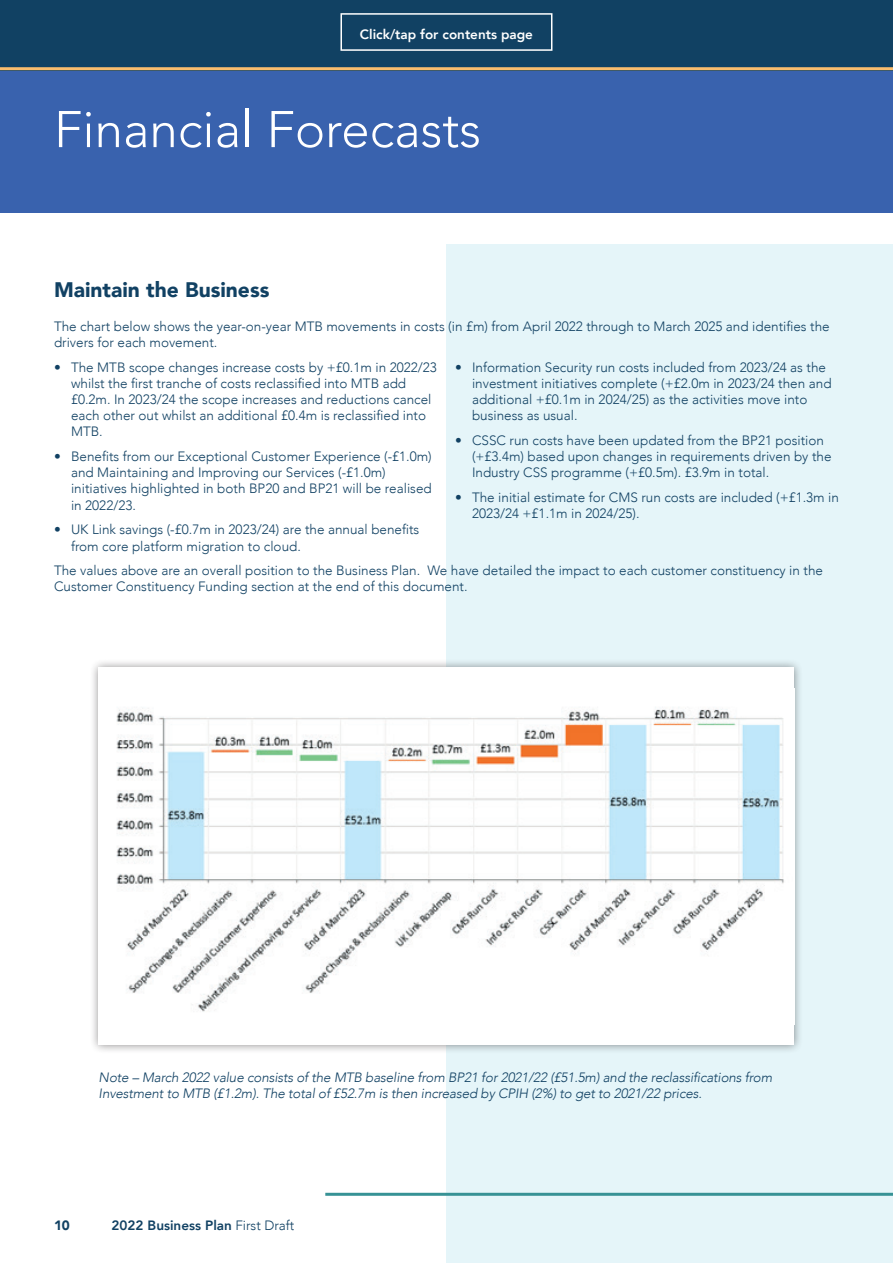
<style>
.page{position:relative;width:893px;height:1263px;background:#fff}
.page>*{position:absolute;margin:0;border:0;box-sizing:border-box;transform-origin:0 0}
.t1{font:300 51px "Avenir";color:#fff}
.t2{font:900 21px "Avenir";color:#114163}
.t3{font:300 13.5px/16.2px "Avenir";color:#114163}
.t4{font:italic 300 13.5px/16.2px "Avenir";letter-spacing:-.01em;color:#114163}
.t5{font:800 13.5px "Avenir";color:#114163}
.t6{font:800 13.5px "Avenir";color:#fff}
.t7{font:900 13.5px "Avenir";color:#114163}
.s1{font-weight:300}
</style>
<div class="page">
<div style="left:0;top:0;width:893px;height:213px;background:#3962ae"></div>
<div style="left:446px;top:244px;width:447px;height:1019px;background:#e5f5f9"></div>
<div style="left:0;top:0;width:893px;height:70px;background:#114163"></div>
<hr style="left:325px;top:1193px;width:568px;height:3px;background:#379295">
<hr style="left:0;top:67px;width:893px;height:3px;background:#f9bd6e">
<div style="left:340px;top:13px;width:212px;height:38px;border:2px solid #fff"></div>
<div style="left:90px;top:659px;width:714px;height:395px;background:#231f20;opacity:.5"></div>
<div style="left:99px;top:668px;width:695px;height:377px;background:#fff"></div>
<img style="left:116px;top:707px;width:668px;height:305px">
<p class="t6" style="left:360px;top:24px;width:175px">Click/tap for contents page</p>
<h1 class="t1" style="left:54px;top:99px;width:429px">Financial Forecasts</h1>
<h2 class="t2" style="left:54px;top:272px;width:217px">Maintain the Business</h2>
<p class="t3" style="left:54px;top:318px;width:777px">The chart below shows the year-on-year MTB movements in costs (in £m) from April 2022 through to March 2025 and identifies the drivers for each movement.</p>
<p class="t3" style="left:71px;top:359px;width:367px;text-indent:-17px">• The MTB scope changes increase costs by +£0.1m in 2022/23 whilst the first tranche of costs reclassified into MTB add £0.2m. In 2023/24 the scope increases and reductions cancel each other out whilst an additional £0.4m is reclassified into MTB.</p>
<p class="t3" style="left:71px;top:448px;width:362px;text-indent:-17px">• Benefits from our Exceptional Customer Experience (-£1.0m) and Maintaining and Improving our Services (-£1.0m) initiatives highlighted in both BP20 and BP21 will be realised in 2022/23.</p>
<p class="t3" style="left:71px;top:522px;width:350px;text-indent:-17px">• UK Link savings (-£0.7m in 2023/24) are the annual benefits from core platform migration to cloud.</p>
<p class="t3" style="left:472px;top:359px;width:361px;text-indent:-17px">• Information Security run costs included from 2023/24 as the investment initiatives complete (+£2.0m in 2023/24 then and additional +£0.1m in 2024/25) as the activities move into business as usual.</p>
<p class="t3" style="left:472px;top:432px;width:361px;text-indent:-17px">• CSSC run costs have been updated from the BP21 position (+£3.4m) based upon changes in requirements driven by the<br>Industry CSS programme (+£0.5m). £3.9m in total.</p>
<p class="t3" style="left:472px;top:489px;width:368px;text-indent:-17px">• The initial estimate for CMS run costs are included (+£1.3m in<br>2023/24 +£1.1m in 2024/25).</p>
<p class="t3" style="left:54px;top:562px;width:771px">The values above are an overall position to the Business Plan. We have detailed the impact to each customer constituency in the<br>Customer Constituency Funding section at the end of this document.</p>
<p class="t4" style="left:99px;top:1069px;width:675px">Note – March 2022 value consists of the MTB baseline from BP21 for 2021/22 (£51.5m) and the reclassifications from<br>Investment to MTB (£1.2m). The total of £52.7m is then increased by CPIH (2%) to get to 2021/22 prices.</p>
<p class="t7" style="left:54px;top:1214px;width:17px">10</p>
<p class="t5" style="left:112px;top:1215px;width:184px">2022 Business Plan <span class="s1">First Draft</span></p>
</div>
